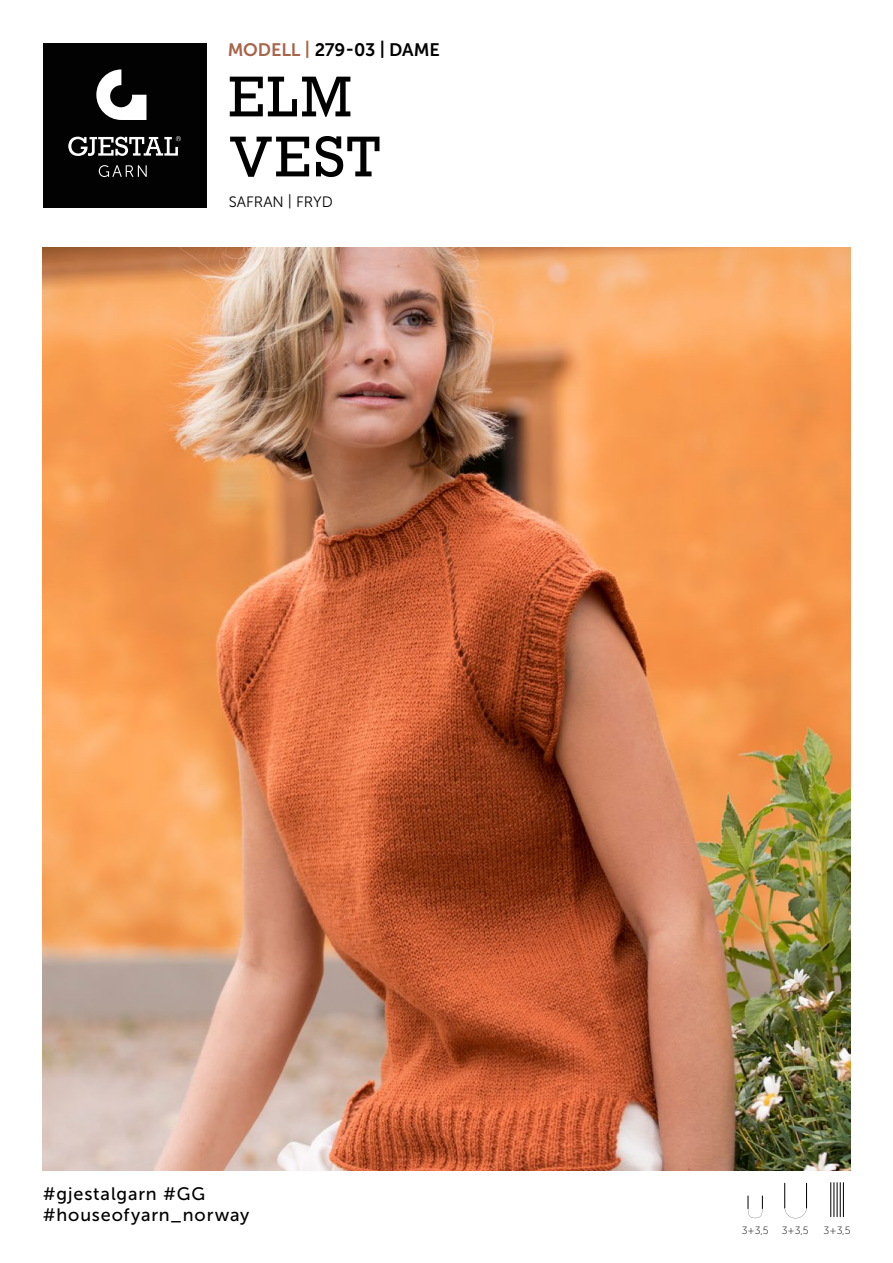
<style>
.page{position:relative;width:893px;height:1263px;background:#fff}
.page>*{position:absolute;margin:0;border:0;box-sizing:border-box;transform-origin:0 0}
.t1{font:54px "Rockwell";letter-spacing:.04em;color:#000}
.t2{font:18px/21px "Museo Sans 500";letter-spacing:.045em;color:#000}
.t3{font:18px "Museo Sans 700";letter-spacing:-.005em;color:#000}
.t4{font:15px "Museo Sans 300";color:#000}
.t5{font:10.5px "Museo Sans 100";color:#000}
.s1{color:#a7654b}
</style>
<div class="page">
<div style="left:43px;top:43px;width:164px;height:164px;background:#020203"></div>
<svg style="left:68px;top:136px;width:113px;height:20px"></svg>
<svg style="left:96px;top:69px;width:50px;height:51px"></svg>
<svg style="left:99px;top:165px;width:48px;height:12px"></svg>
<img style="left:43px;top:248px;width:807px;height:923px">
<svg style="left:784px;top:1183px;width:23px;height:35px"></svg>
<svg style="left:747px;top:1195px;width:16px;height:23px"></svg>
<hr style="left:830px;top:1182px;width:1px;height:35px;background:#000">
<hr style="left:833px;top:1182px;width:1px;height:35px;background:#000">
<hr style="left:837px;top:1182px;width:1px;height:35px;background:#000">
<hr style="left:840px;top:1182px;width:1px;height:35px;background:#000">
<hr style="left:843px;top:1182px;width:1px;height:35px;background:#000">
<p class="t3" style="left:228px;top:40px;width:214px"><span class="s1">MODELL |</span> 279-03 | DAME</p>
<p class="t1" style="left:229px;top:63px;width:125px">ELM</p>
<p class="t1" style="left:229px;top:123px;width:154px">VEST</p>
<p class="t4" style="left:229px;top:194px;width:105px">SAFRAN | FRYD</p>
<p class="t2" style="left:43px;top:1183px;width:208px">#gjestalgarn #GG #houseofyarn_norway</p>
<p class="t5" style="left:742px;top:1225px;width:28px">3+3,5</p>
<p class="t5" style="left:782px;top:1225px;width:28px">3+3,5</p>
<p class="t5" style="left:824px;top:1225px;width:28px">3+3,5</p>
</div>
